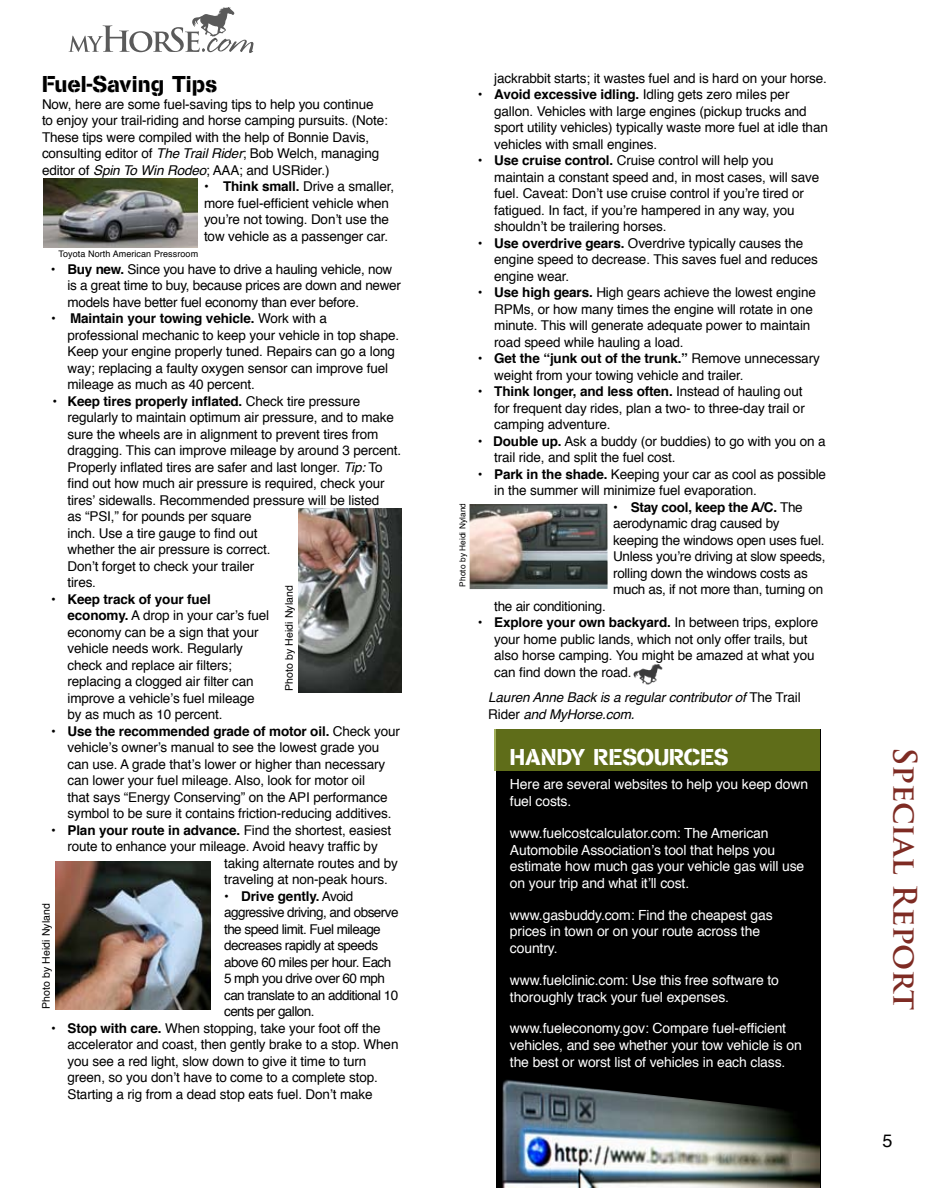
<style>
.page{position:relative;width:945px;height:1188px;background:#fff}
.page>*{position:absolute;margin:0;border:0;box-sizing:border-box;transform-origin:0 0}
.t1{font:700 31.65px "Trajan Pro";color:#7e2b23}
.t2{font:24px "Cargo D";color:#000}
.t3{font:24px "Cargo D";color:#fff}
.t4{font:13.95px/16.8px "Helvetica";letter-spacing:-.01em;color:#fff}
.t5{font:13.5px/16.5px "Helvetica";letter-spacing:-.01em;color:#000}
.t6{font:13.5px/16.5px "Helvetica";letter-spacing:-.04em;color:#000}
.t7{font:italic 13.5px/16.5px "Helvetica";letter-spacing:-.01em;color:#000}
.t8{font:10.5px "Helvetica";letter-spacing:.01em;color:#000}
.t9{font:9px "Helvetica";letter-spacing:.01em;color:#000}
.t10{font:8.25px "Helvetica";letter-spacing:.01em;color:#000}
.s1{font-style:italic}
.s2{font-weight:700}
.s3{font-style:normal}
</style>
<div class="page">
<svg style="left:69px;top:7px;width:184px;height:46px"></svg>
<div style="left:496px;top:729px;width:324px;height:459px;background:#000"></div>
<div style="left:494px;top:729px;width:326px;height:42px;background:#5f6d19"></div>
<img style="left:56px;top:862px;width:155px;height:148px">
<img style="left:299px;top:508px;width:103px;height:185px">
<img style="left:470px;top:504px;width:138px;height:85px">
<img style="left:43px;top:179px;width:154px;height:69px">
<img style="left:502px;top:1079px;width:317px;height:109px">
<img style="left:633px;top:664px;width:29px;height:20px">
<h2 class="t2" style="left:42px;top:70px;width:177px">Fuel-Saving Tips</h2>
<p class="t5" style="left:42px;top:96px;width:348px">Now, here are some fuel-saving tips to help you continue to enjoy your trail-riding and horse camping pursuits. (Note:<br>These tips were compiled with the help of Bonnie Davis, consulting editor of <span class="s1">The Trail Rider</span>; Bob Welch, managing editor of <span class="s1">Spin To Win Rodeo</span>; AAA; and USRider.)</p>
<p class="t5" style="left:204px;top:179px;width:192px">• <span class="s2">Think small.</span> Drive a smaller, more fuel-efficient vehicle when you’re not towing. Don’t use the tow vehicle as a passenger car.</p>
<p class="t5" style="left:68px;top:261px;width:335px;text-indent:-17px">• <span class="s2">Buy new.</span> Since you have to drive a hauling vehicle, now is a great time to buy, because prices are down and newer models have better fuel economy than ever before.</p>
<p class="t5" style="left:68px;top:311px;width:333px;text-indent:-16px">• <span class="s2">Maintain your towing vehicle.</span> Work with a professional mechanic to keep your vehicle in top shape.<br>Keep your engine properly tuned. Repairs can go a long way; replacing a faulty oxygen sensor can improve fuel mileage as much as 40 percent.</p>
<p class="t5" style="left:68px;top:393px;width:335px;text-indent:-15px">• <span class="s2">Keep tires properly inflated.</span> Check tire pressure regularly to maintain optimum air pressure, and to make sure the wheels are in alignment to prevent tires from dragging. This can improve mileage by around 3 percent.<br>Properly inflated tires are safer and last longer. <span class="s1">Tip:</span> To find out how much air pressure is required, check your tires’ sidewalls. Recommended pressure will be listed<br>as “PSI,” for pounds per square<br>inch. Use a tire gauge to find out<br>whether the air pressure is correct.<br>Don’t forget to check your trailer<br>tires.</p>
<p class="t5" style="left:68px;top:591px;width:203px;text-indent:-16px"><span class="s2">• Keep track of your fuel economy.</span> A drop in your car’s fuel economy can be a sign that your vehicle needs work. Regularly check and replace air filters; replacing a clogged air filter can improve a vehicle’s fuel mileage by as much as 1 0 percent.</p>
<p class="t5" style="left:68px;top:723px;width:334px;text-indent:-16px">• <span class="s2">Use the recommended grade of motor oil.</span> Check your vehicle’s owner’s manual to see the lowest grade you can use. A grade that’s lower or higher than necessary can lower your fuel mileage. Also, look for motor oil<br>that says “Energy Conserving” on the API performance symbol to be sure it contains friction-reducing additives.</p>
<p class="t5" style="left:51px;top:822px;width:342px">• <span class="s2">Plan your route in advance.</span> Find the shortest, easiest</p>
<p class="t5" style="left:68px;top:839px;width:312px">route to enhance your mileage. Avoid heavy traffic by</p>
<p class="t5" style="left:224px;top:855px;width:175px">taking alternate routes and by</p>
<p class="t5" style="left:224px;top:872px;width:165px">traveling at non-peak hours.</p>
<p class="t6" style="left:224px;top:888px;width:176px">• <span class="s2">Drive gently.</span> Avoid aggressive driving, and observe the speed limit. Fuel mileage decreases rapidly at speeds above 60 miles per hour. Each<br>5 mph you drive over 60 mph can translate to an additional 10 cents per gallon.</p>
<p class="t5" style="left:68px;top:1020px;width:333px;text-indent:-16px">• <span class="s2">Stop with care.</span> When stopping, take your foot off the accelerator and coast, then gently brake to a stop. When you see a red light, slow down to give it time to turn green, so you don’t have to come to a complete stop.<br>Starting a rig from a dead stop eats fuel. Don’t make</p>
<p class="t9" style="left:58px;top:247px;width:141px">Toyota North American Pressroom</p>
<p class="t8" style="left:281px;top:691px;width:107px;rotate:-90deg">Photo by Heidi Nyland</p>
<p class="t8" style="left:38px;top:1009px;width:107px;rotate:-90deg">Photo by Heidi Nyland</p>
<p class="t10" style="left:456px;top:586px;width:85px;rotate:-90deg">Photo by Heidi Nyland</p>
<p class="t5" style="left:494px;top:70px;width:334px">jackrabbit starts; it wastes fuel and is hard on your horse.</p>
<p class="t5" style="left:494px;top:86px;width:335px;text-indent:-16px">• <span class="s2">Avoid excessive idling.</span> Idling gets zero miles per gallon. Vehicles with large engines (pickup trucks and sport utility vehicles) typically waste more fuel at idle than vehicles with small engines.</p>
<p class="t5" style="left:494px;top:152px;width:327px;text-indent:-16px">• <span class="s2">Use cruise control.</span> Cruise control will help you maintain a constant speed and, in most cases, will save fuel. Caveat: Don’t use cruise control if you’re tired or fatigued. In fact, if you’re hampered in any way, you shouldn’t be trailering horses.</p>
<p class="t5" style="left:494px;top:235px;width:325px;text-indent:-16px">• <span class="s2">Use overdrive gears.</span> Overdrive typically causes the engine speed to decrease. This saves fuel and reduces engine wear.</p>
<p class="t5" style="left:494px;top:284px;width:323px;text-indent:-16px">• <span class="s2">Use high gears.</span> High gears achieve the lowest engine RPMs, or how many times the engine will rotate in one minute. This will generate adequate power to maintain road speed while hauling a load.</p>
<p class="t5" style="left:494px;top:350px;width:327px;text-indent:-16px">• <span class="s2">Get the “junk out of the trunk.”</span> Remove unnecessary weight from your towing vehicle and trailer.</p>
<p class="t5" style="left:494px;top:383px;width:312px;text-indent:-16px">• <span class="s2">Think longer, and less often.</span> Instead of hauling out for frequent day rides, plan a two- to three-day trail or camping adventure.</p>
<p class="t5" style="left:494px;top:433px;width:333px;text-indent:-16px">• <span class="s2">Double up.</span> Ask a buddy (or buddies) to go with you on a trail ride, and split the fuel cost.</p>
<p class="t5" style="left:494px;top:466px;width:333px;text-indent:-16px">• <span class="s2">Park in the shade.</span> Keeping your car as cool as possible in the summer will minimize fuel evaporation.</p>
<p class="t5" style="left:613px;top:499px;width:214px">• <span class="s2">Stay cool, keep the A/C.</span> The aerodynamic drag caused by keeping the windows open uses fuel.<br>Unless you’re driving at slow speeds, rolling down the windows costs as much as, if not more than, turning on</p>
<p class="t5" style="left:494px;top:598px;width:113px">the air conditioning.</p>
<p class="t5" style="left:494px;top:614px;width:325px;text-indent:-16px">• <span class="s2">Explore your own backyard.</span> In between trips, explore your home public lands, which not only offer trails, but also horse camping. You might be amazed at what you can find down the road.</p>
<p class="t7" style="left:488px;top:689px;width:314px">Lauren Anne Back is a regular contributor of <span class="s3">The Trail<br>Rider</span> and MyHorse.com.</p>
<h2 class="t3" style="left:510px;top:743px;width:220px">HANDY RESOURCES</h2>
<p class="t4" style="left:510px;top:776px;width:300px">Here are several websites to help you keep down fuel costs.</p>
<p class="t4" style="left:510px;top:825px;width:296px">www.fuelcostcalculator.com: The American Automobile Association’s tool that helps you estimate how much gas your vehicle gas will use on your trip and what it’ll cost.</p>
<p class="t4" style="left:510px;top:907px;width:264px">www.gasbuddy.com: Find the cheapest gas prices in town or on your route across the country.</p>
<p class="t4" style="left:510px;top:972px;width:271px">www.fuelclinic.com: Use this free software to thoroughly track your fuel expenses.</p>
<p class="t4" style="left:510px;top:1021px;width:293px">www.fueleconomy.gov: Compare fuel-efficient vehicles, and see whether your tow vehicle is on the best or worst list of vehicles in each class.</p>
<h1 class="t1" style="left:925px;top:747px;width:265px;rotate:90deg">Special Report</h1>
</div>
